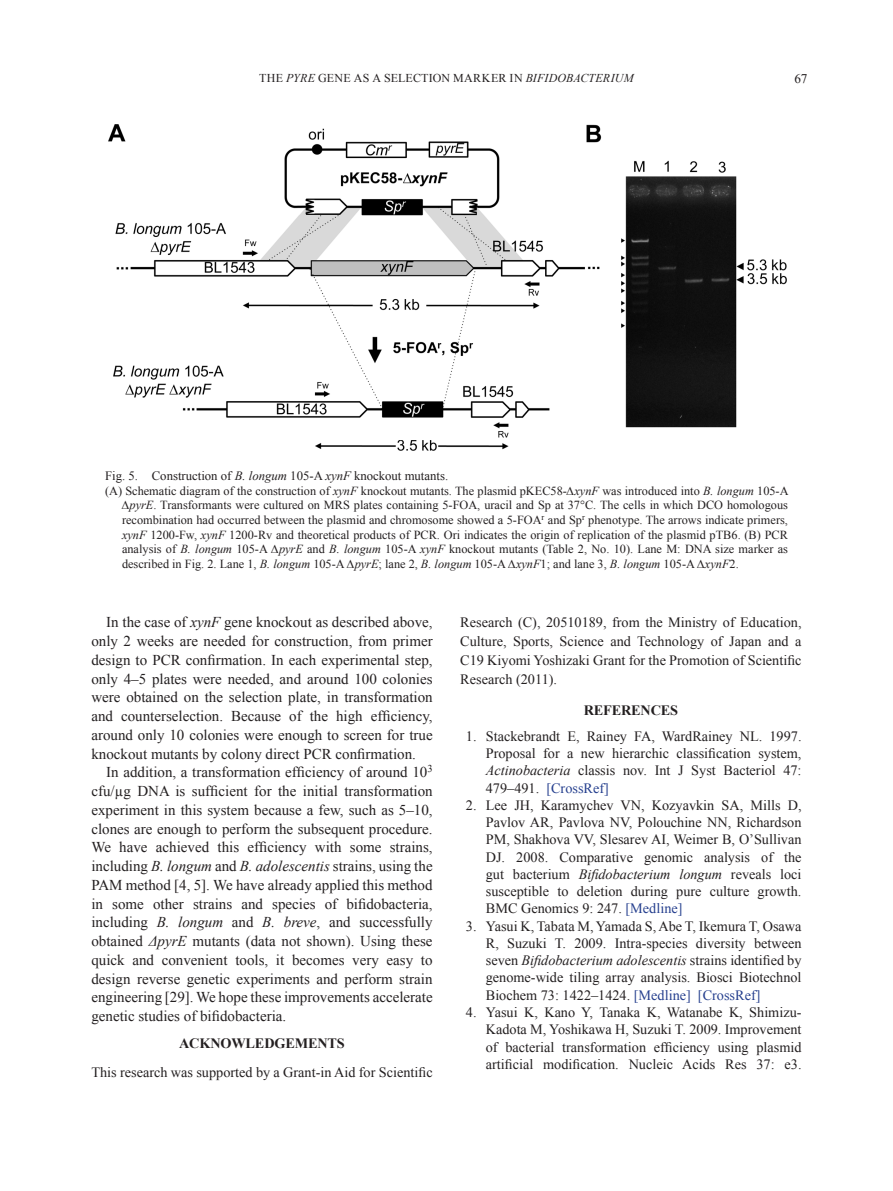
<style>
.page{position:relative;width:893px;height:1191px;background:#fff}
.page>*{position:absolute;margin:0;border:0;box-sizing:border-box;transform-origin:0 0}
.t1{font:15px/18.8px "Times New Roman";color:#231f20;text-align:justify}
.t2{font:14.25px/17.2px "Times New Roman";color:#231f20;text-align:justify}
.t3{font:700 14.25px "Times New Roman";letter-spacing:-.01em;color:#231f20}
.t4{font:13.2px "Times New Roman";color:#231f20}
.t5{font:12.75px "Times New Roman";color:#231f20}
.t6{font:12.3px/14.5px "Times New Roman";color:#231f20;text-align:justify}
.t7{font:12px "Times New Roman";letter-spacing:.015em;color:#231f20}
.s1{font-style:italic}
.s2{color:#253f8e}
</style>
<div class="page">
<img style="left:108px;top:124px;width:679px;height:327px">
<p class="t7" style="left:259px;top:70px;width:376px">THE <span class="s1">PYRE</span> GENE AS A SELECTION MARKER IN <span class="s1">BIFIDOBACTERIUM</span></p>
<p class="t4" style="left:795px;top:70px;width:14px">67</p>
<p class="t5" style="left:105px;top:467px;width:345px">Fig. 5. Construction of <span class="s1">B. longum</span> 105-A <span class="s1">xynF</span> knockout mutants.</p>
<p class="t6" style="left:122px;top:483px;width:668px;text-indent:-17px">(A) Schematic diagram of the construction of <span class="s1">xynF</span> knockout mutants. The plasmid pKEC58-<span class="s1">∆xynF</span> was introduced into <span class="s1">B. longum</span> 105-A <span class="s1">∆pyrE</span>. Transformants were cultured on MRS plates containing 5-FOA, uracil and Sp at 37°C. The cells in which DCO homologous recombination had occurred between the plasmid and chromosome showed a 5-FOA<sup>r</sup> and Sp<sup>r</sup> phenotype. The arrows indicate primers, <span class="s1">xynF</span> 1200-Fw, <span class="s1">xynF</span> 1200-Rv and theoretical products of PCR. Ori indicates the origin of replication of the plasmid pTB6. (B) PCR analysis of <span class="s1">B. longum</span> 105-A <span class="s1">∆pyrE</span> and <span class="s1">B. longum</span> 105-A <span class="s1">xynF</span> knockout mutants (Table 2, No. 10). Lane M: DNA size marker as described in Fig. 2. Lane 1, <span class="s1">B. longum</span> 105-A <span class="s1">∆pyrE</span>; lane 2, <span class="s1">B. longum</span> 105-A <span class="s1">∆xynF</span>1; and lane 3, <span class="s1">B. longum</span> 105-A <span class="s1">∆xynF</span>2.</p>
<p class="t1" style="left:91px;top:612px;width:343px;text-indent:15px">In the case of <span class="s1">xynF</span> gene knockout as described above, only 2 weeks are needed for construction, from primer design to PCR confirmation. In each experimental step, only 4–5 plates were needed, and around 100 colonies were obtained on the selection plate, in transformation and counterselection. Because of the high efficiency, around only 10 colonies were enough to screen for true knockout mutants by colony direct PCR confirmation.</p>
<p class="t1" style="left:91px;top:762px;width:343px;text-indent:15px">In addition, a transformation efficiency of around 10<sup>3 </sup>cfu/µg DNA is sufficient for the initial transformation experiment in this system because a few, such as 5–10, clones are enough to perform the subsequent procedure.<br>We have achieved this efficiency with some strains, including <span class="s1">B. longum</span> and <span class="s1">B. adolescentis</span> strains, using the PAM method [4, 5]. We have already applied this method in some other strains and species of bifidobacteria, including <span class="s1">B. longum</span> and <span class="s1">B. breve</span>, and successfully obtained <span class="s1">ΔpyrE</span> mutants (data not shown). Using these quick and convenient tools, it becomes very easy to design reverse genetic experiments and perform strain engineering [29]. We hope these improvements accelerate genetic studies of bifidobacteria.</p>
<p class="t3" style="left:179px;top:1033px;width:167px">ACKNOWLEDGEMENTS</p>
<p class="t2" style="left:91px;top:1063px;width:343px">This research was supported by a Grant-in Aid for Scientific</p>
<p class="t2" style="left:460px;top:613px;width:343px;line-height:18.8px">Research (C), 20510189, from the Ministry of Education, Culture, Sports, Science and Technology of Japan and a C19 Kiyomi Yoshizaki Grant for the Promotion of Scientific Research (2011).</p>
<p class="t3" style="left:584px;top:700px;width:96px">REFERENCES</p>
<p class="t2" style="left:486px;top:727px;width:317px;text-indent:-20px">1. Stackebrandt E, Rainey FA, WardRainey NL. 1997.<br>Proposal for a new hierarchic classification system, <span class="s1">Actinobacteria</span> classis nov. Int J Syst Bacteriol 47:<br>479–491. <span class="s2">[CrossRef]</span></p>
<p class="t2" style="left:486px;top:796px;width:317px;text-indent:-20px">2. Lee JH, Karamychev VN, Kozyavkin SA, Mills D, Pavlov AR, Pavlova NV, Polouchine NN, Richardson PM, Shakhova VV, Slesarev AI, Weimer B, O’Sullivan DJ. 2008. Comparative genomic analysis of the gut bacterium <span class="s1">Bifidobacterium longum</span> reveals loci susceptible to deletion during pure culture growth.<br>BMC Genomics 9: 247. <span class="s2">[Medline]</span></p>
<p class="t2" style="left:486px;top:917px;width:317px;text-indent:-20px">3. Yasui K, Tabata M, Yamada S, Abe T, Ikemura T, Osawa R, Suzuki T. 2009. Intra-species diversity between seven <span class="s1">Bifidobacterium adolescentis</span> strains identified by genome-wide tiling array analysis. Biosci Biotechnol Biochem 73: 1422–1424. <span class="s2">[Medline] [CrossRef]</span></p>
<p class="t2" style="left:486px;top:1003px;width:317px;text-indent:-20px">4. Yasui K, Kano Y, Tanaka K, Watanabe K, Shimizu-Kadota M, Yoshikawa H, Suzuki T. 2009. Improvement of bacterial transformation efficiency using plasmid artificial modification. Nucleic Acids Res 37: e3.</p>
</div>
